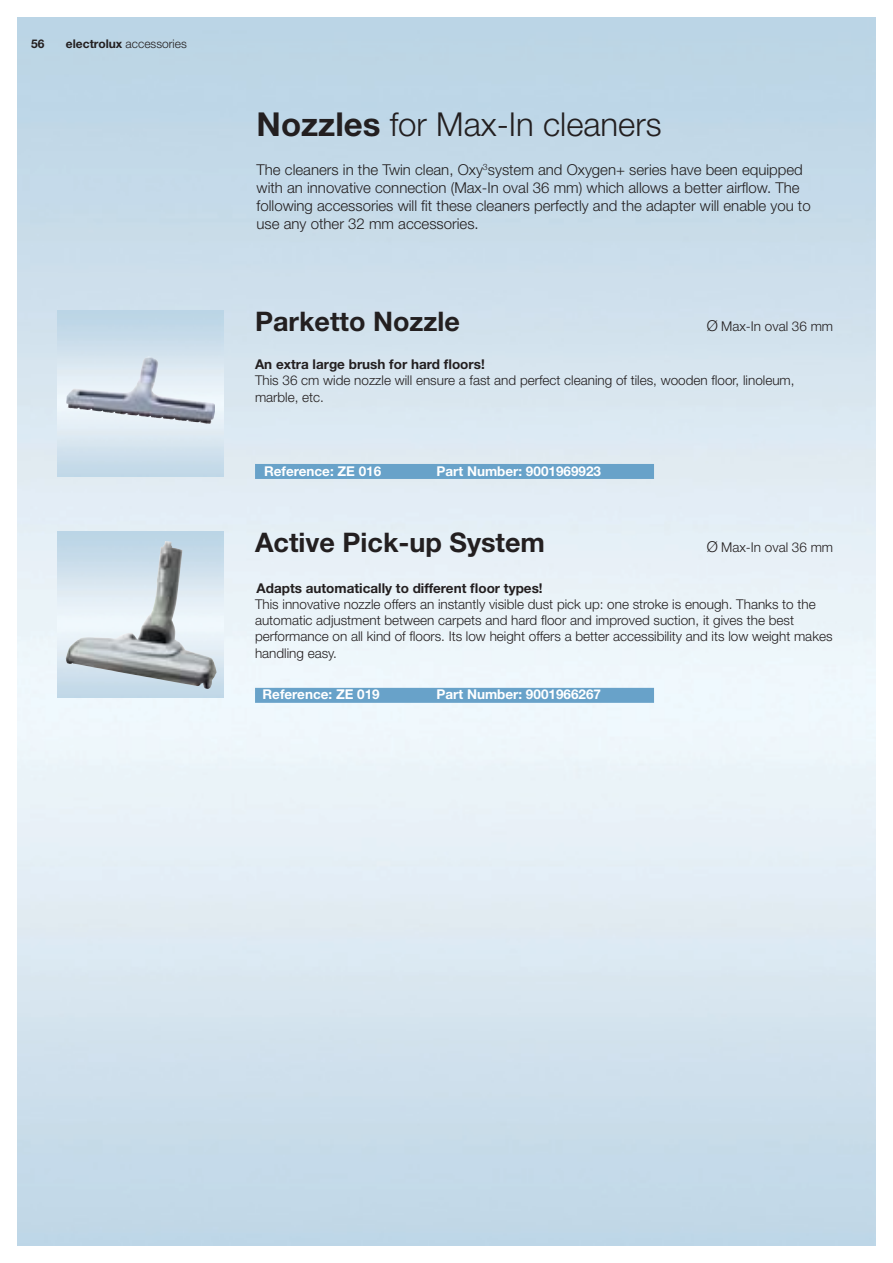
<style>
.page{position:relative;width:893px;height:1263px;background:#fff}
.page>*{position:absolute;margin:0;border:0;box-sizing:border-box;transform-origin:0 0}
.t1{font:300 33px "Helvetica Neue LT Std";color:#231f20}
.t2{font:700 27px "Helvetica Neue LT Std";color:#231f20}
.t3{font:300 15px/18px "Helvetica Neue LT Std";color:#231f20}
.t4{font:300 13.5px/16.2px "Helvetica Neue LT Std";color:#231f20}
.t5{font:700 13.5px "Helvetica Neue LT Std";color:#231f20}
.t6{font:700 13.5px "Helvetica Neue LT Std";color:#fff}
.t7{font:300 12px "Helvetica Neue LT Std";color:#231f20}
.t8{font:700 12px "Helvetica Neue LT Std";color:#231f20}
.s1{font-weight:700}
.s2{font-size:15px}
</style>
<div class="page">
<img style="left:66px;top:357px;width:149px;height:67px">
<div style="left:255px;top:464px;width:399px;height:15px;background:#68a2c9"></div>
<img style="left:66px;top:541px;width:150px;height:148px">
<div style="left:255px;top:688px;width:399px;height:15px;background:#68a2c9"></div>
<p class="t8" style="left:31px;top:39px;width:15px">56</p>
<p class="t7" style="left:66px;top:39px;width:122px"><span class="s1">electrolux</span> accessories</p>
<h1 class="t1" style="left:257px;top:112px;width:407px"><span class="s1">Nozzles</span> for Max-In cleaners</h1>
<p class="t3" style="left:257px;top:162px;width:556px">The cleaners in the Twin clean, Oxy<sup>3</sup>system and Oxygen+ series have been equipped with an innovative connection (Max-In oval 36 mm) which allows a better airflow. The following accessories will fit these cleaners perfectly and the adapter will enable you to use any other 32 mm accessories.</p>
<h2 class="t2" style="left:255px;top:312px;width:206px">Parketto Nozzle</h2>
<p class="t4" style="left:707px;top:319px;width:128px"><span class="s2">Ø</span> Max-In oval 36 mm</p>
<p class="t5" style="left:255px;top:360px;width:231px">An extra large brush for hard floors!</p>
<p class="t4" style="left:255px;top:374px;width:541px">This 36 cm wide nozzle will ensure a fast and perfect cleaning of tiles, wooden floor, linoleum, marble, etc.</p>
<p class="t6" style="left:264px;top:466px;width:119px">Reference: ZE 016</p>
<p class="t6" style="left:436px;top:466px;width:166px">Part Number: 9001969923</p>
<h2 class="t2" style="left:255px;top:533px;width:291px">Active Pick-up System</h2>
<p class="t4" style="left:707px;top:540px;width:128px"><span class="s2">Ø</span> Max-In oval 36 mm</p>
<p class="t5" style="left:257px;top:583px;width:288px">Adapts automatically to different floor types!</p>
<p class="t4" style="left:255px;top:597px;width:579px">This innovative nozzle offers an instantly visible dust pick up: one stroke is enough. Thanks to the automatic adjustment between carpets and hard floor and improved suction, it gives the best performance on all kind of floors. Its low height offers a better accessibility and its low weight makes handling easy.</p>
<p class="t6" style="left:263px;top:690px;width:119px">Reference: ZE 019</p>
<p class="t6" style="left:436px;top:690px;width:166px">Part Number: 9001966267</p>
</div>
